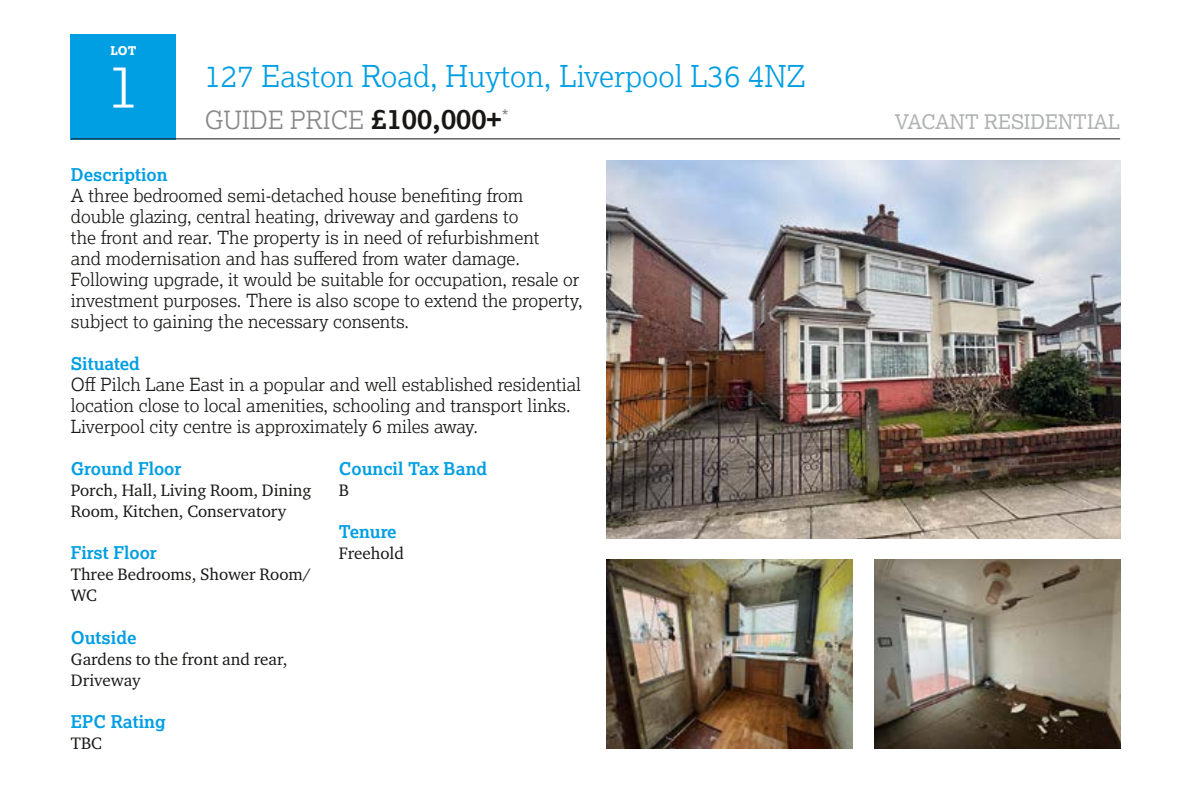
<style>
.page{position:relative;width:1191px;height:811px;background:#fff}
.page>*{position:absolute;margin:0;border:0;box-sizing:border-box;transform-origin:0 0}
.t1{font:300 60px "Lexia";color:#fff}
.t2{font:300 30px "Lexia";color:#009ee3}
.t3{font:300 25px "Lexia";color:#868786}
.t4{font:20px "Lexia";color:#b1b2b3}
.t5{font:300 18px/21px "Lexia";color:#181716}
.t6{font:18px "Lexia";color:#868786}
.t7{font:700 17.6px "Lexia";color:#009ee3}
.t8{font:17px/21px "Charter ITC Pro";color:#181716}
.t9{font:800 12px "Lexia";color:#fff}
.s1{font-weight:700;font-size:28px;color:#181716}
</style>
<div class="page">
<div style="left:71px;top:34px;width:105px;height:105px;background:#009ee3"></div>
<hr style="left:71px;top:138px;width:1049px;height:1px;background:#181716">
<img style="left:607px;top:160px;width:513px;height:378px">
<img style="left:874px;top:559px;width:246px;height:189px">
<img style="left:607px;top:559px;width:245px;height:189px">
<p class="t9" style="left:110px;top:43px;width:28px">LOT</p>
<h1 class="t1" style="left:107px;top:48px;width:34px">1</h1>
<h2 class="t2" style="left:205px;top:57px;width:602px">127 Easton Road, Huyton, Liverpool L36 4NZ</h2>
<h3 class="t3" style="left:205px;top:104px;width:298px">GUIDE PRICE <span class="s1">£100,000+</span></h3>
<p class="t4" style="left:895px;top:109px;width:227px">VACANT RESIDENTIAL</p>
<p class="t6" style="left:502px;top:105px;width:8px">*</p>
<p class="t7" style="left:71px;top:164px;width:98px">Description</p>
<p class="t5" style="left:71px;top:184px;width:513px">A three bedroomed semi-detached house benefiting from<br>double glazing, central heating, driveway and gardens to<br>the front and rear. The property is in need of refurbishment<br>and modernisation and has suffered from water damage.<br>Following upgrade, it would be suitable for occupation, resale or investment purposes. There is also scope to extend the property, subject to gaining the necessary consents.</p>
<p class="t7" style="left:71px;top:353px;width:71px">Situated</p>
<p class="t5" style="left:71px;top:373px;width:511px">Off Pilch Lane East in a popular and well established residential location close to local amenities, schooling and transport links.<br>Liverpool city centre is approximately 6 miles away.</p>
<p class="t7" style="left:71px;top:458px;width:112px">Ground Floor</p>
<p class="t8" style="left:71px;top:479px;width:242px">Porch, Hall, Living Room, Dining<br>Room, Kitchen, Conservatory</p>
<p class="t7" style="left:71px;top:542px;width:88px">First Floor</p>
<p class="t8" style="left:71px;top:563px;width:242px">Three Bedrooms, Shower Room/<br>WC</p>
<p class="t7" style="left:71px;top:626px;width:67px">Outside</p>
<p class="t8" style="left:71px;top:647px;width:218px">Gardens to the front and rear,<br>Driveway</p>
<p class="t7" style="left:71px;top:710px;width:96px">EPC Rating</p>
<p class="t8" style="left:71px;top:731px;width:33px">TBC</p>
<p class="t7" style="left:339px;top:458px;width:150px">Council Tax Band</p>
<p class="t8" style="left:339px;top:479px;width:12px">B</p>
<p class="t7" style="left:339px;top:521px;width:59px">Tenure</p>
<p class="t8" style="left:339px;top:542px;width:67px">Freehold</p>
</div>
